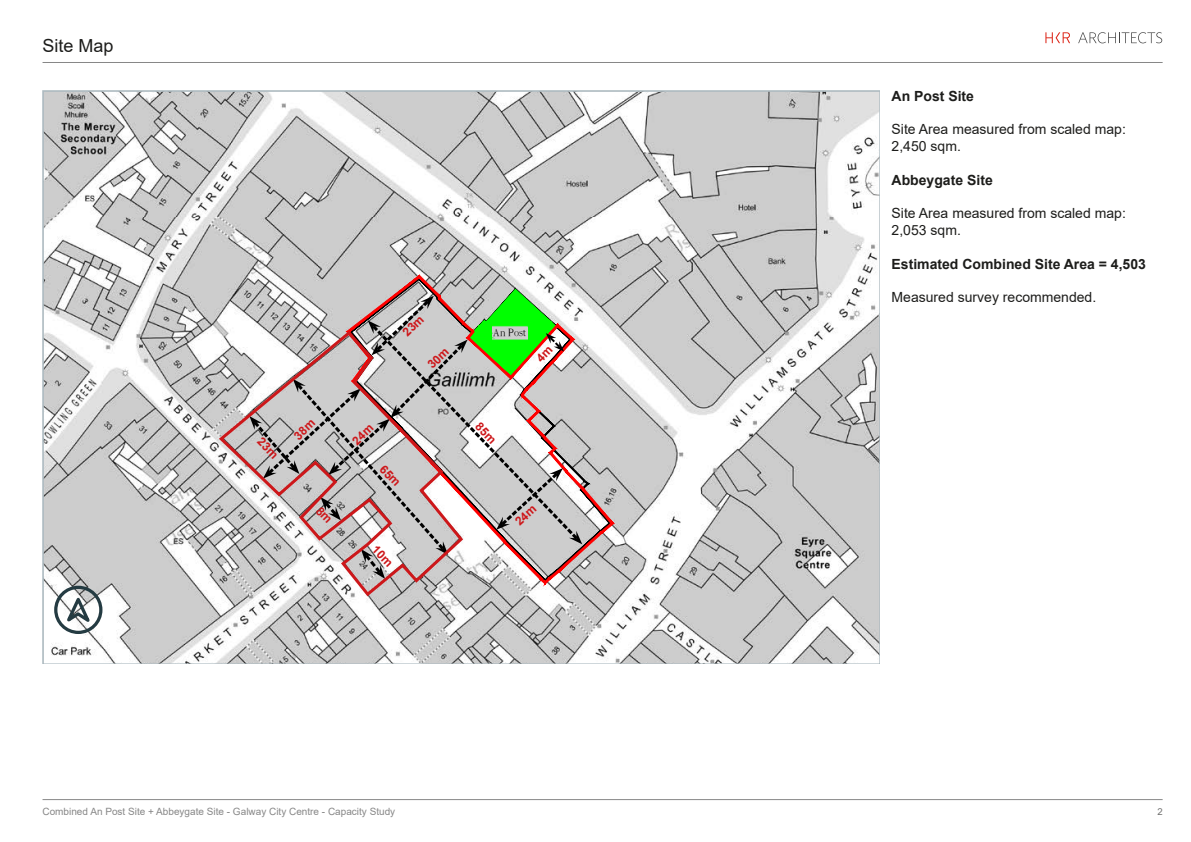
<style>
.page{position:relative;width:1191px;height:842px;background:#fff}
.page>*{position:absolute;margin:0;border:0;box-sizing:border-box;transform-origin:0 0}
.t1{font:18px "Arial";color:#1d1d1b}
.t2{font:14px/16.8px "Arial";color:#1d1d1b}
.t3{font:700 14px "Arial";color:#1d1d1b}
.t4{font:10.6px "Pan Roman";color:#000}
.t5{font:10px "Arial";color:#878787}
.t6{font:9.5px "Arial";color:#70706f}
</style>
<div class="page">
<svg style="left:43px;top:91px;width:836px;height:573px"></svg>
<div style="left:54px;top:586px;width:48px;height:48px;border:3px solid #243b42;border-radius:50%"></div>
<svg style="left:64px;top:592px;width:32px;height:37px"></svg>
<svg style="left:217px;top:329px;width:248px;height:269px"></svg>
<hr style="left:43px;top:62px;width:1119px;height:1px;background:#878787">
<hr style="left:43px;top:799px;width:1119px;height:1px;background:#878787">
<svg style="left:1045px;top:32px;width:25px;height:11px"></svg>
<svg style="left:1078px;top:32px;width:84px;height:11px"></svg>
<svg style="left:249px;top:275px;width:333px;height:304px"></svg>
<p class="t1" style="left:43px;top:33px;width:73px">Site Map</p>
<p class="t4" style="left:493px;top:328px;width:35px">An Post</p>
<p class="t3" style="left:891px;top:86px;width:84px">An Post Site</p>
<p class="t2" style="left:891px;top:121px;width:236px">Site Area measured from scaled map:<br>2,450 sqm.</p>
<p class="t3" style="left:891px;top:170px;width:103px">Abbeygate Site</p>
<p class="t2" style="left:891px;top:205px;width:236px">Site Area measured from scaled map:<br>2,053 sqm.</p>
<p class="t3" style="left:891px;top:254px;width:256px">Estimated Combined Site Area = 4,503</p>
<p class="t2" style="left:891px;top:289px;width:206px">Measured survey recommended.</p>
<p class="t5" style="left:43px;top:804px;width:354px">Combined An Post Site + Abbeygate Site - Galway City Centre - Capacity Study</p>
<p class="t6" style="left:1157px;top:805px;width:7px">2</p>
</div>
